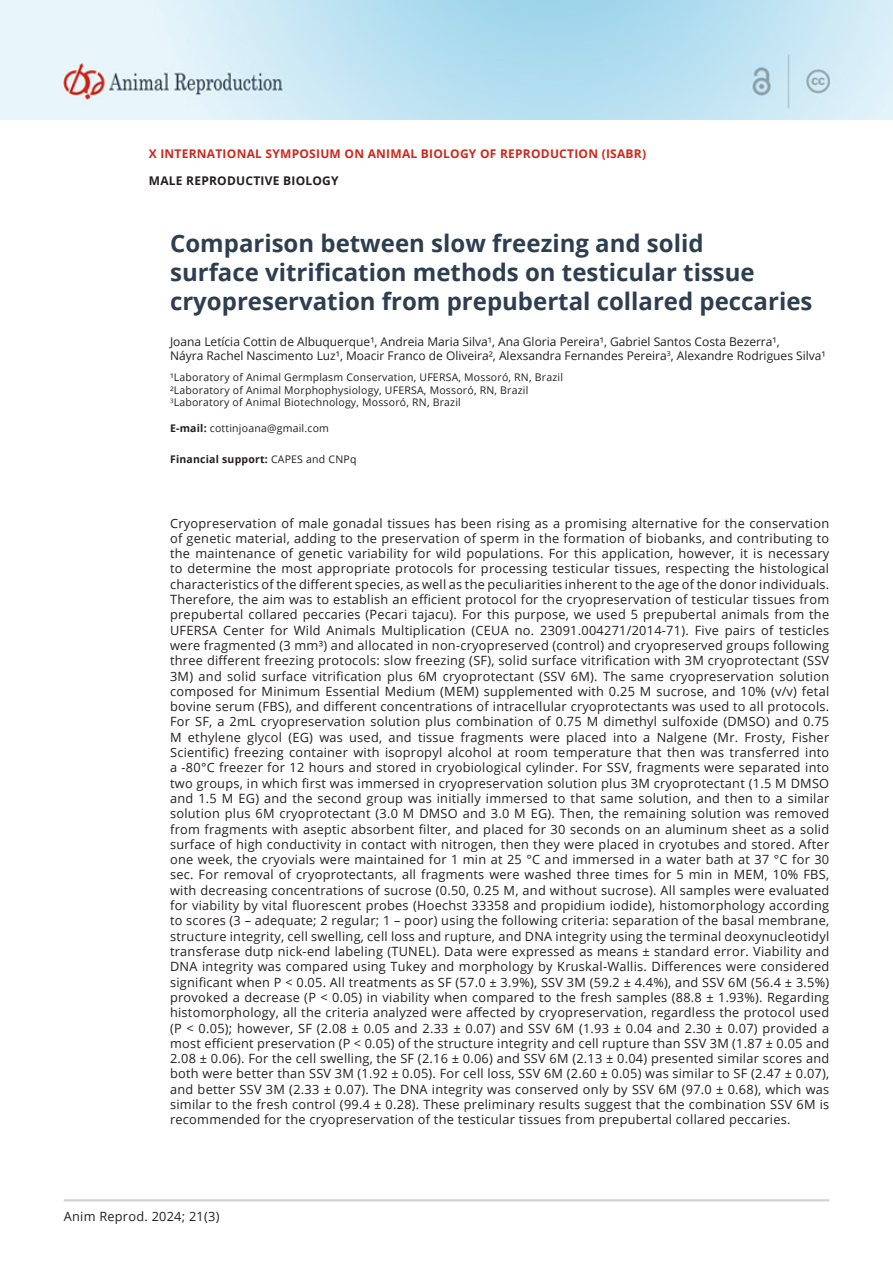
<style>
.page{position:relative;width:893px;height:1263px;background:#fff}
.page>*{position:absolute;margin:0;border:0;box-sizing:border-box;transform-origin:0 0}
.ArticleTitle{font:700 24px/28.8px "Open Sans";color:#2d3e50}
.Abstract{font:12.75px/15.3px "Open Sans";letter-spacing:.02em;color:#231f20;text-align:justify}
.Authors{font:12px/14.4px "Open Sans";color:#231f20}
.t1{font:700 12px "Open Sans";letter-spacing:.02em;color:#cd281d}
.t2{font:700 12px "Open Sans";letter-spacing:.02em;color:#231f20}
.Affiliations{font:10.5px "Open Sans";letter-spacing:.02em;color:#231f20}
.Funding{font:700 10.5px "Open Sans";letter-spacing:.02em;color:#231f20}
.Correspondence{font:10.5px "Open Sans";letter-spacing:.02em;color:#231f20}
.s1{font-weight:700}
.s2{font-weight:400}
</style>
<div class="page">
<img style="left:1px;top:1px;width:892px;height:118px">
<hr style="left:64px;top:1199px;width:765px;height:2px;background:#d1d2d4">
<p class="t1" style="left:149px;top:146px;width:35px">X Inter</p>
<p class="t1" style="left:197px;top:146px;width:19px">natio</p>
<p class="t1" style="left:237px;top:146px;width:46px">nal Symposium</p>
<p class="t1" style="left:345px;top:146px;width:51px">on Animal</p>
<p class="t1" style="left:421px;top:146px;width:17px">Biology</p>
<p class="t1" style="left:480px;top:146px;width:37px">of Reproductio</p>
<p class="t1" style="left:588px;top:146px;width:59px">n (ISABR)</p>
<p class="t2" style="left:149px;top:172px;width:191px">MALE REPRODUCTIVE BIOLOGY</p>
<p class="ArticleTitle" style="left:170px;top:229px;width:644px">Comparison between slow freezing and solid<br>surface vitrification methods on testicular tissue cryopreservation from prepubertal collared peccaries</p>
<p class="Authors" style="left:170px;top:334px;width:657px">Joana Letícia Cottin de Albuquerque¹, Andreia Maria Silva¹, Ana Gloria Pereira¹, Gabriel Santos Costa Bezerra¹,<br>Náyra Rachel Nascimento Luz¹, Moacir Franco de Oliveira², Alexsandra Fernandes Pereira<sup>3</sup>, Alexandre Rodrigues Silva¹</p>
<p class="Affiliations" style="left:170px;top:370px;width:394px">¹Laboratory of Animal Germplasm Conservation, UFERSA, Mossoró, RN, Brazil</p>
<p class="Affiliations" style="left:170px;top:383px;width:360px">²Laboratory of Animal Morphophysiology, UFERSA, Mossoró, RN, Brazil</p>
<p class="Affiliations" style="left:170px;top:395px;width:292px"><sup>3</sup>Laboratory of Animal Biotechnology, Mossoró, RN, Brazil</p>
<p class="Correspondence" style="left:170px;top:421px;width:160px"><span class="s1">E-mail:</span> cottinjoana@gmail.com</p>
<p class="Funding" style="left:170px;top:452px;width:188px">Financial support: <span class="s2">CAPES and CNPq</span></p>
<p class="Abstract" style="left:170px;top:515px;width:661px">Cryopreservation of male gonadal tissues has been rising as a promising alternative for the conservation of genetic material, adding to the preservation of sperm in the formation of biobanks, and contributing to the maintenance of genetic variability for wild populations. For this application, however, it is necessary to determine the most appropriate protocols for processing testicular tissues, respecting the histological characteristics of the different species, as well as the peculiarities inherent to the age of the donor individuals.<br>Therefore, the aim was to establish an efficient protocol for the cryopreservation of testicular tissues from prepubertal collared peccaries (Pecari tajacu). For this purpose, we used 5 prepubertal animals from the UFERSA Center for Wild Animals Multiplication (CEUA no. 23091.004271/2014-71). Five pairs of testicles were fragmented (3 mm³) and allocated in non-cryopreserved (control) and cryopreserved groups following three different freezing protocols: slow freezing (SF), solid surface vitrification with 3M cryoprotectant (SSV 3M) and solid surface vitrification plus 6M cryoprotectant (SSV 6M). The same cryopreservation solution composed for Minimum Essential Medium (MEM) supplemented with 0.25 M sucrose, and 10% (v/v) fetal bovine serum (FBS), and different concentrations of intracellular cryoprotectants was used to all protocols.<br>For SF, a 2mL cryopreservation solution plus combination of 0.75 M dimethyl sulfoxide (DMSO) and 0.75<br>M ethylene glycol (EG) was used, and tissue fragments were placed into a Nalgene (Mr. Frosty, Fisher Scientific) freezing container with isopropyl alcohol at room temperature that then was transferred into a -80°C freezer for 12 hours and stored in cryobiological cylinder. For SSV, fragments were separated into two groups, in which first was immersed in cryopreservation solution plus 3M cryoprotectant (1.5 M DMSO and 1.5 M EG) and the second group was initially immersed to that same solution, and then to a similar solution plus 6M cryoprotectant (3.0 M DMSO and 3.0 M EG). Then, the remaining solution was removed from fragments with aseptic absorbent filter, and placed for 30 seconds on an aluminum sheet as a solid surface of high conductivity in contact with nitrogen, then they were placed in cryotubes and stored. After one week, the cryovials were maintained for 1 min at 25 °C and immersed in a water bath at 37 °C for 30 sec. For removal of cryoprotectants, all fragments were washed three times for 5 min in MEM, 10% FBS, with decreasing concentrations of sucrose (0.50, 0.25 M, and without sucrose). All samples were evaluated for viability by vital fluorescent probes (Hoechst 33358 and propidium iodide), histomorphology according to scores (3 – adequate; 2 regular; 1 – poor) using the following criteria: separation of the basal membrane, structure integrity, cell swelling, cell loss and rupture, and DNA integrity using the terminal deoxynucleotidyl transferase dutp nick-end labeling (TUNEL). Data were expressed as means ± standard error. Viability and DNA integrity was compared using Tukey and morphology by Kruskal-Wallis. Differences were considered significant when P &lt; 0.05. All treatments as SF (57.0 ± 3.9%), SSV 3M (59.2 ± 4.4%), and SSV 6M (56.4 ± 3.5%) provoked a decrease (P &lt; 0.05) in viability when compared to the fresh samples (88.8 ± 1.93%). Regarding histomorphology, all the criteria analyzed were affected by cryopreservation, regardless the protocol used (P &lt; 0.05); however, SF (2.08 ± 0.05 and 2.33 ± 0.07) and SSV 6M (1.93 ± 0.04 and 2.30 ± 0.07) provided a most efficient preservation (P &lt; 0.05) of the structure integrity and cell rupture than SSV 3M (1.87 ± 0.05 and 2.08 ± 0.06). For the cell swelling, the SF (2.16 ± 0.06) and SSV 6M (2.13 ± 0.04) presented similar scores and both were better than SSV 3M (1.92 ± 0.05). For cell loss, SSV 6M (2.60 ± 0.05) was similar to SF (2.47 ± 0.07), and better SSV 3M (2.33 ± 0.07). The DNA integrity was conserved only by SSV 6M (97.0 ± 0.68), which was similar to the fresh control (99.4 ± 0.28). These preliminary results suggest that the combination SSV 6M is recommended for the cryopreservation of the testicular tissues from prepubertal collared peccaries.</p>
<p class="Abstract" style="left:64px;top:1208px;width:157px">Anim Reprod. 2024; 21(3)</p>
</div>
